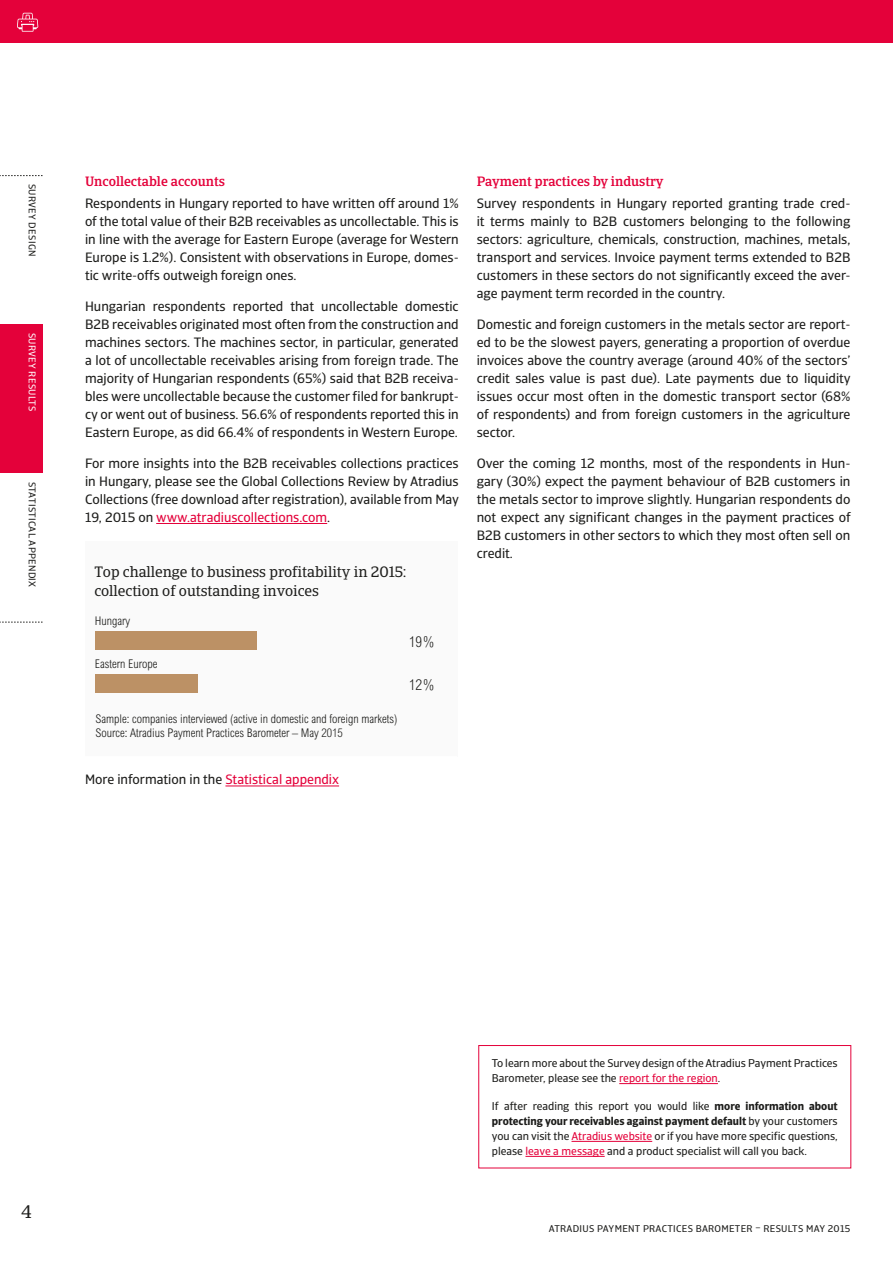
<style>
.page{position:relative;width:893px;height:1263px;background:#fff}
.page>*{position:absolute;margin:0;border:0;box-sizing:border-box;transform-origin:0 0}
.t1{font:18px "Catalana";color:#1d1d1b}
.t2{font:15px/19.5px "Catalana";letter-spacing:-.005em;color:#1d1d1b}
.t3{font:300 condensed 15px "Arial MT Std";color:#1d1d1b}
.t4{font:13.5px/18px "Catalana Sans";color:#1d1d1b;text-align:justify}
.t5{font:500 13.5px "Catalana";color:#e4013a}
.t6{font:300 condensed 12px/14.4px "Arial MT Std";color:#1d1d1b}
.t7{font:11.25px/15px "Catalana Sans";color:#1d1d1b}
.t8{font:9.75px "Catalana Sans";letter-spacing:.03em;color:#1d1d1b}
.t9{font:9.75px "Catalana Sans";letter-spacing:.03em;color:#fff}
.s1{color:#e4013a}
.s2{font-weight:700}
</style>
<div class="page">
<div style="left:0;top:0;width:893px;height:43px;background:#e4013a"></div>
<svg style="left:17px;top:13px;width:21px;height:19px"></svg>
<div style="left:0;top:324px;width:43px;height:149px;background:#e4013a"></div>
<svg style="left:0;top:175px;width:43px;height:1px"></svg>
<svg style="left:0;top:622px;width:43px;height:1px"></svg>
<hr style="left:156px;top:523px;width:171px;height:1px;background:#e4013a">
<div style="left:87px;top:541px;width:368px;height:214px;background:#fafafa"></div>
<div style="left:96px;top:632px;width:161px;height:18px;background:#bc9165"></div>
<div style="left:96px;top:675px;width:102px;height:18px;background:#bc9165"></div>
<hr style="left:225px;top:785px;width:114px;height:1px;background:#e4013a">
<hr style="left:619px;top:1083px;width:99px;height:1px;background:#e4013a">
<hr style="left:571px;top:1141px;width:81px;height:1px;background:#e4013a">
<hr style="left:525px;top:1156px;width:80px;height:1px;background:#e4013a">
<div style="left:478px;top:1045px;width:373px;height:123px;border:1px solid #e4013a"></div>
<p class="t8" style="left:38px;top:184px;width:74px;rotate:90deg">SURVEY DESIGN</p>
<p class="t9" style="left:38px;top:333px;width:80px;rotate:90deg">SURVEY RESULTS</p>
<p class="t8" style="left:38px;top:482px;width:107px;rotate:90deg">STATISTICAL APPENDIX</p>
<p class="t5" style="left:85px;top:173px;width:141px">Uncollectable accounts</p>
<p class="t4" style="left:85px;top:195px;width:375px">Respondents in Hungary reported to have written off around 1% of the total value of their B2B receivables as uncollectable. This is in line with the average for Eastern Europe (average for Western Europe is 1.2%). Consistent with observations in Europe, domes&shy;tic write-offs outweigh foreign ones.</p>
<p class="t4" style="left:85px;top:298px;width:375px">Hungarian respondents reported that uncollectable domestic B2B receivables originated most often from the construction and machines sectors. The machines sector, in particular, generated a lot of uncollectable receivables arising from foreign trade. The majority of Hungarian respondents (65%) said that B2B receiva&shy;bles were uncollectable because the customer filed for bankrupt&shy;cy or went out of business. 56.6% of respondents reported this in Eastern Europe, as did 66.4% of respondents in Western Europe.</p>
<p class="t4" style="left:85px;top:454px;width:375px">For more insights into the B2B receivables collections practices in Hungary, please see the Global Collections Review by Atradius Collections (free download after registration), available from May 19, 2015 on <span class="s1">www.atradiuscollections.com</span>.</p>
<p class="t2" style="left:94px;top:562px;width:314px">Top challenge to business profitability in 2015: collection of outstanding invoices</p>
<p class="t6" style="left:95px;top:614px;width:37px">Hungary</p>
<p class="t6" style="left:95px;top:657px;width:64px">Eastern Europe</p>
<p class="t6" style="left:95px;top:711px;width:303px">Sample: companies interviewed (active in domestic and foreign markets)<br>Source: Atradius Payment Practices Barometer – May 2015</p>
<p class="t3" style="left:409px;top:633px;width:28px">19%</p>
<p class="t3" style="left:409px;top:676px;width:28px">12%</p>
<p class="t4" style="left:85px;top:771px;width:256px">More information in the <span class="s1">Statistical appendix</span></p>
<p class="t5" style="left:477px;top:173px;width:188px">Payment practices by industry</p>
<p class="t4" style="left:477px;top:195px;width:375px">Survey respondents in Hungary reported granting trade cred&shy;it terms mainly to B2B customers belonging to the following sectors: agriculture, chemicals, construction, machines, metals, transport and services. Invoice payment terms extended to B2B customers in these sectors do not significantly exceed the aver&shy;age payment term recorded in the country.</p>
<p class="t4" style="left:477px;top:316px;width:376px">Domestic and foreign customers in the metals sector are report&shy;ed to be the slowest payers, generating a proportion of overdue invoices above the country average (around 40% of the sectors’ credit sales value is past due). Late payments due to liquidity issues occur most often in the domestic transport sector (68% of respondents) and from foreign customers in the agriculture sector.</p>
<p class="t4" style="left:477px;top:454px;width:375px">Over the coming 12 months, most of the respondents in Hun&shy;gary (30%) expect the payment behaviour of B2B customers in the metals sector to improve slightly. Hungarian respondents do not expect any significant changes in the payment practices of B2B customers in other sectors to which they most often sell on credit.</p>
<h1 class="t1" style="left:21px;top:1201px;width:12px">4</h1>
<p class="t7" style="left:492px;top:1056px;width:347px">To learn more about the Survey design of the Atradius Payment Practices<br>Barometer, please see the <span class="s1">report for the region</span>.</p>
<p class="t7" style="left:492px;top:1098px;width:347px;text-align:justify">If after reading this report you would like <span class="s2">more information about protecting your receivables against payment default</span> by your customers you can visit the <span class="s1">Atradius website</span> or if you have more specific questions, please <span class="s1">leave a message</span> and a product specialist will call you back.</p>
<p class="t8" style="left:549px;top:1223px;width:303px">ATRADIUS PAYMENT PRACTICES BAROMETER – RESULTS MAY 2015</p>
</div>
